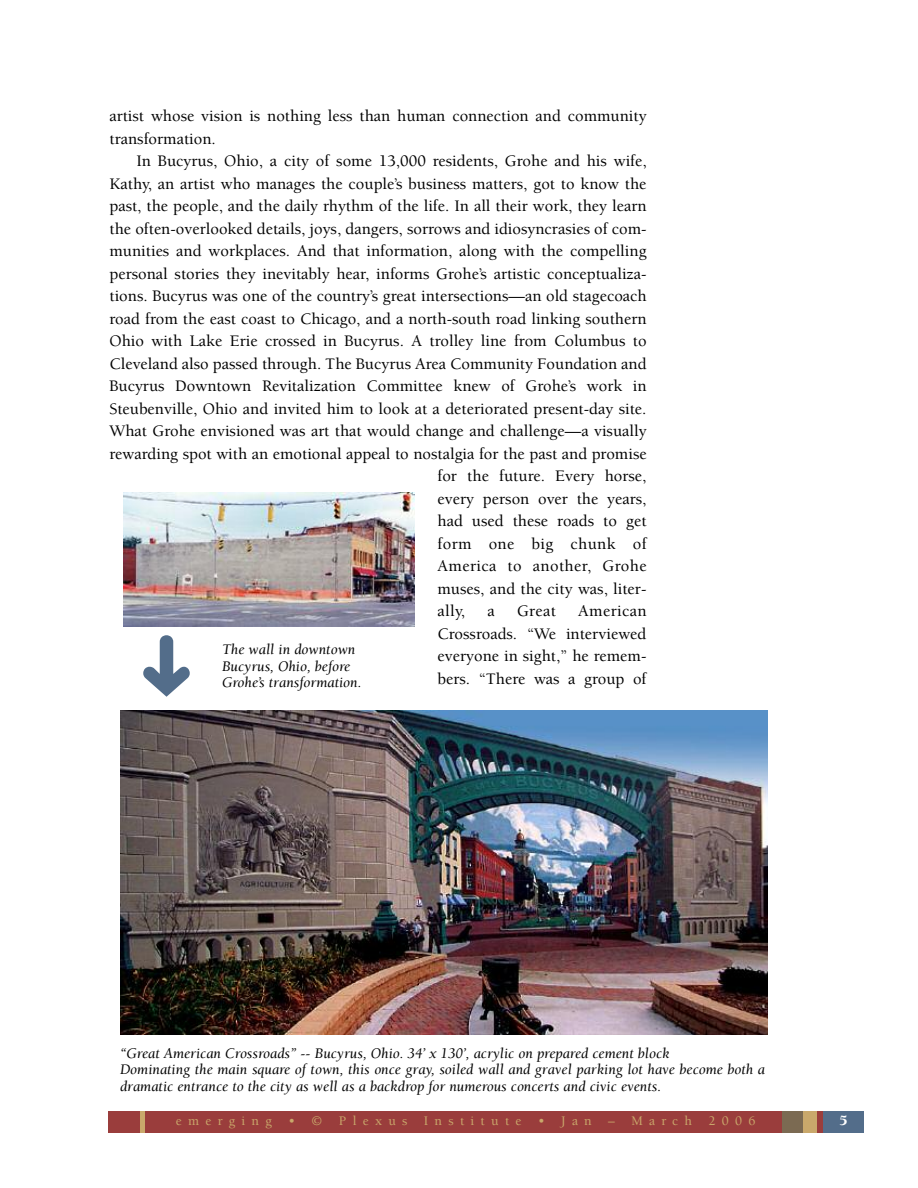
<style>
.page{position:relative;width:918px;height:1188px;background:#fff}
.page>*{position:absolute;margin:0;border:0;box-sizing:border-box;transform-origin:0 0}
.t1{font:500 16.5px/22.5px "Berkeley";color:#000}
.t2{font:500 16.5px "Berkeley";letter-spacing:.02em;color:#000}
.t3{font:italic 15px/16.5px "Berkeley";color:#000}
.t4{font:900 15px "Berkeley";color:#fff}
.t5{font:500 13.5px "Berkeley";letter-spacing:.465em;color:#c9a86b}
</style>
<div class="page">
<div style="left:108px;top:1111px;width:715px;height:21px;background:#9a3d3c"></div>
<div style="left:796px;top:1111px;width:20px;height:21px;background:#c9a86b"></div>
<hr style="left:140px;top:1111px;width:4px;height:21px;background:#c9a86b">
<div style="left:782px;top:1111px;width:20px;height:21px;background:#7b6a52"></div>
<div style="left:823px;top:1111px;width:41px;height:21px;background:#536d8a"></div>
<img style="left:123px;top:492px;width:292px;height:134px">
<img style="left:121px;top:711px;width:647px;height:323px">
<svg style="left:143px;top:635px;width:47px;height:62px"></svg>
<p class="t1" style="left:110px;top:106px;width:539px">artist whose vision is nothing less than human connection and community transformation.</p>
<p class="t1" style="left:136px;top:151px;width:512px">In Bucyrus, Ohio, a city of some 13,000 residents, Grohe and his wife,</p>
<p class="t1" style="left:110px;top:174px;width:539px">Kathy, an artist who manages the couple’s business matters, got to know the</p>
<p class="t1" style="left:110px;top:196px;width:539px">past, the people, and the daily rhythm of the life. In all their work, they learn</p>
<p class="t1" style="left:110px;top:219px;width:539px">the often-overlooked details, joys, dangers, sorrows and idiosyncrasies of com-</p>
<p class="t1" style="left:110px;top:241px;width:539px">munities and workplaces. And that information, along with the compelling</p>
<p class="t1" style="left:110px;top:264px;width:539px">personal stories they inevitably hear, informs Grohe’s artistic conceptualiza-</p>
<p class="t1" style="left:110px;top:286px;width:539px">tions. Bucyrus was one of the country’s great intersections—an old stagecoach</p>
<p class="t1" style="left:110px;top:309px;width:539px">road from the east coast to Chicago, and a north-south road linking southern</p>
<p class="t1" style="left:110px;top:331px;width:539px">Ohio with Lake Erie crossed in Bucyrus. A trolley line from Columbus to</p>
<p class="t1" style="left:110px;top:354px;width:539px">Cleveland also passed through. The Bucyrus Area Community Foundation and</p>
<p class="t1" style="left:110px;top:376px;width:539px">Bucyrus Downtown Revitalization Committee knew of Grohe’s work in</p>
<p class="t1" style="left:110px;top:399px;width:539px">Steubenville, Ohio and invited him to look at a deteriorated present-day site.</p>
<p class="t1" style="left:110px;top:421px;width:539px">What Grohe envisioned was art that would change and challenge—a visually</p>
<p class="t1" style="left:110px;top:444px;width:539px">rewarding spot with an emotional appeal to nostalgia for the past and promise</p>
<p class="t1" style="left:438px;top:466px;width:211px">for the future. Every horse,</p>
<p class="t1" style="left:438px;top:489px;width:211px">every person over the years,</p>
<p class="t1" style="left:438px;top:511px;width:210px">had used these roads to get</p>
<p class="t2" style="left:438px;top:537px;width:211px">form one big chunk of</p>
<p class="t2" style="left:438px;top:559px;width:211px">America to another, Grohe</p>
<p class="t1" style="left:438px;top:579px;width:211px">muses, and the city was, liter-</p>
<p class="t1" style="left:438px;top:601px;width:29px">ally,</p>
<p class="t1" style="left:487px;top:601px;width:9px">a</p>
<p class="t1" style="left:517px;top:601px;width:40px">Great</p>
<p class="t1" style="left:438px;top:601px;width:211px;text-align:justify;text-indent:141px">American Crossroads. “We interviewed everyone in sight,” he remem&shy;bers. “There was a group of</p>
<p class="t3" style="left:222px;top:642px;width:141px">The wall in downtown<br>Bucyrus, Ohio, before<br>Grohe’s transformation.</p>
<p class="t3" style="left:120px;top:1046px;width:647px">“Great American Crossroads” -- Bucyrus, Ohio. 34’ x 130’, acrylic on prepared cement block<br>Dominating the main square of town, this once gray, soiled wall and gravel parking lot have become both a dramatic entrance to the city as well as a backdrop for numerous concerts and civic events.</p>
<p class="t5" style="left:176px;top:1115px;width:581px">emerging • © Plexus Institute • Jan – March 2006</p>
<p class="t4" style="left:840px;top:1114px;width:10px">5</p>
</div>
